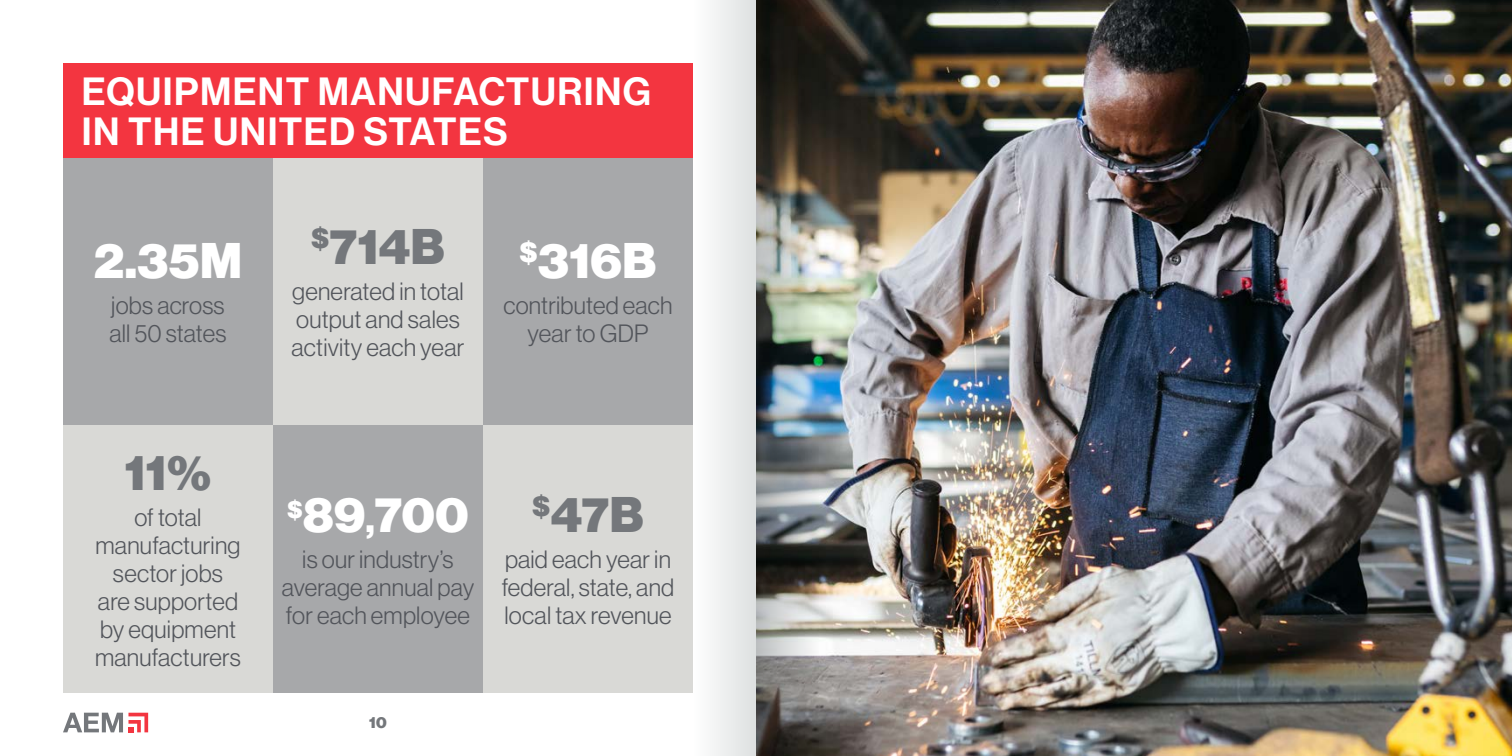
<style>
.page{position:relative;width:1512px;height:756px;background:#fff}
.page>*{position:absolute;margin:0;border:0;box-sizing:border-box;transform-origin:0 0}
.t1{font:49px "N Haas Grotesk DS Pro 95 Blk";letter-spacing:.01em;color:#fff}
.t2{font:49px "N Haas Grotesk DS Pro 95 Blk";letter-spacing:.01em;color:#74777b}
.t3{font:38.5px/40.2px "N Haas Grotesk DS Pro 65 Md";letter-spacing:.035em;color:#fff}
.t4{font:24.5px/28px "N Haas Grotesk DS Pro 45 Lt";letter-spacing:.01em;color:#52555b}
.t5{font:15.75px "N Haas Grotesk DS Pro 95 Blk";color:#74777b}
.s1{font-size:35px}
</style>
<div class="page">
<svg style="left:63px;top:713px;width:85px;height:19px"></svg>
<div style="left:63px;top:158px;width:210px;height:267px;background:#a7a8aa"></div>
<div style="left:273px;top:158px;width:210px;height:267px;background:#d9d9d6"></div>
<div style="left:483px;top:158px;width:210px;height:267px;background:#a7a8aa"></div>
<div style="left:63px;top:425px;width:210px;height:268px;background:#d9d9d6"></div>
<div style="left:273px;top:425px;width:210px;height:268px;background:#a7a8aa"></div>
<div style="left:483px;top:425px;width:210px;height:268px;background:#d9d9d6"></div>
<div style="left:63px;top:63px;width:630px;height:95px;background:#f33540"></div>
<img style="left:819px;top:0;width:693px;height:756px">
<img style="left:756px;top:0;width:63px;height:756px">
<div style="left:693px;top:0;width:63px;height:756px;background:linear-gradient(to right,#feffff,#dde0e0)"></div>
<h2 class="t3" style="left:82px;top:72px;width:571px">EQUIPMENT MANUFACTURING<br>IN THE UNITED STATES</h2>
<h1 class="t1" style="left:94px;top:232px;width:149px">2.35M</h1>
<p class="t4" style="left:109px;top:292px;width:119px">jobs across all 50 states</p>
<h1 class="t2" style="left:312px;top:218px;width:134px"><sup>$</sup>714B</h1>
<p class="t4" style="left:292px;top:278px;width:174px">generated in total output and sales activity each year</p>
<h1 class="t1" style="left:520px;top:232px;width:138px"><sup>$</sup>316B</h1>
<p class="t4" style="left:503px;top:292px;width:171px;text-align:center">contributed each year to GDP</p>
<h1 class="t2" style="left:125px;top:444px;width:88px">11%</h1>
<p class="t4" style="left:95px;top:503px;width:147px;text-align:center">of total manufacturing sector jobs are supported by equipment manufacturers</p>
<h1 class="t1" style="left:288px;top:486px;width:182px"><sup>$</sup>89<span class="s1">,</span>700</h1>
<p class="t4" style="left:282px;top:545px;width:194px;text-align:center">is our industry’s average annual pay for each employee</p>
<p class="t5" style="left:369px;top:713px;width:19px">10</p>
<h1 class="t2" style="left:533px;top:486px;width:112px"><sup>$</sup>47B</h1>
<p class="t4" style="left:502px;top:545px;width:174px">paid each year in federal, state, and local tax revenue</p>
</div>
